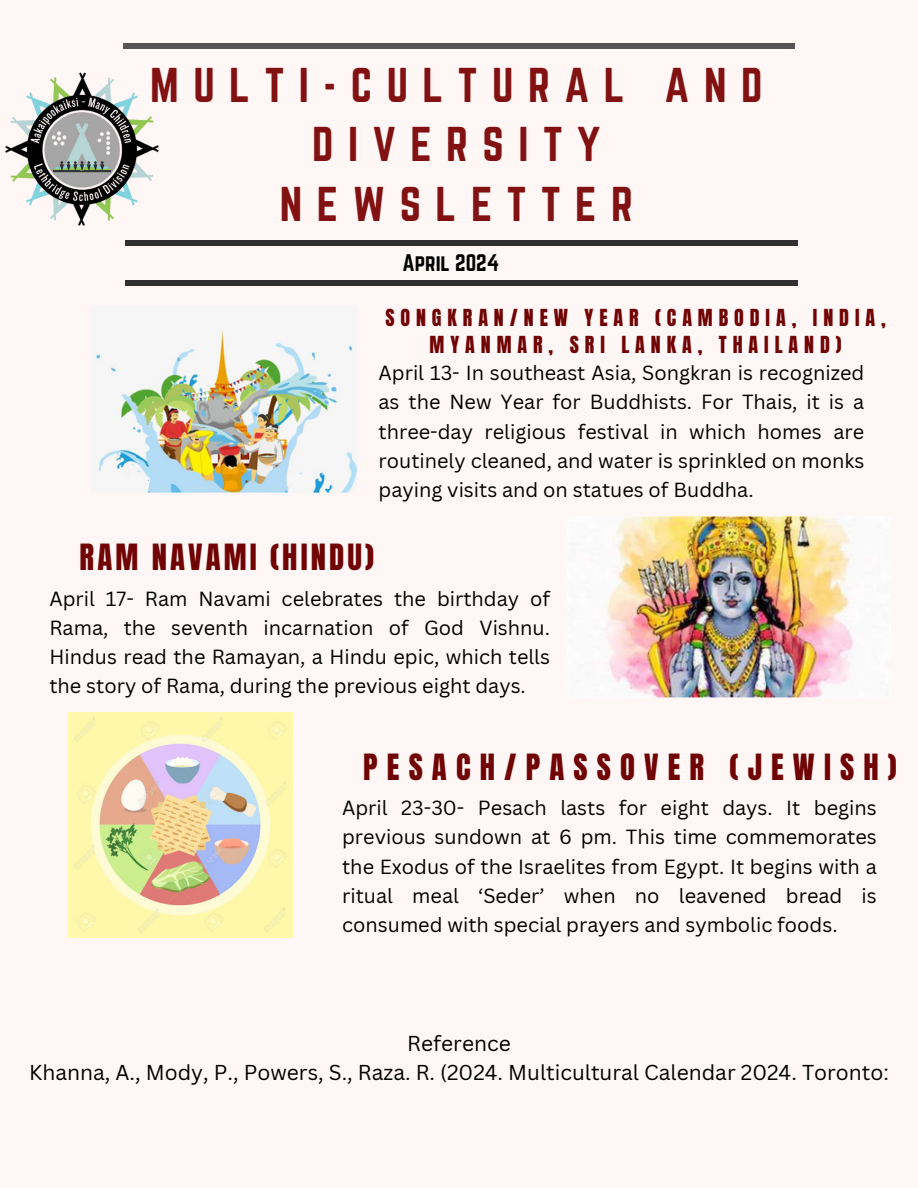
<style>
.page{position:relative;width:918px;height:1188px;background:#fff6f6}
.page>*{position:absolute;margin:0;border:0;box-sizing:border-box;transform-origin:0 0}
.t1{font:42.75px/59.7px "Norwester";letter-spacing:.34em;color:#821212;text-align:center}
.t2{font:30.75px "Anton";letter-spacing:.295em;color:#700303}
.t3{font:30.75px "Anton";letter-spacing:.1em;color:#700303}
.t4{font:21px "Canva Sans";color:#000}
.t5{font:21px "Norwester";color:#000}
.t6{font:19.95px/29.2px "Canva Sans";color:#000;text-align:justify}
.t7{font:19.95px/27px "Anton";letter-spacing:.295em;color:#700303;text-align:center}
</style>
<div class="page">
<div style="left:126px;top:240px;width:672px;height:5px;background:#303030"></div>
<div style="left:123px;top:43px;width:672px;height:5px;background:#545454"></div>
<img style="left:5px;top:72px;width:154px;height:154px">
<div style="left:126px;top:281px;width:672px;height:5px;background:#303030"></div>
<img style="left:92px;top:330px;width:264px;height:163px">
<img style="left:607px;top:517px;width:246px;height:181px">
<img style="left:68px;top:713px;width:224px;height:225px">
<h3 class="t1" style="left:150px;top:55px;width:614px">MULTI-CULTURAL AND<br>DIVERSITY<br>NEWSLETTER</h3>
<h2 class="t5" style="left:402px;top:250px;width:98px">April 2024</h2>
<p class="t7" style="left:385px;top:304px;width:502px">SONGKRAN/NEW YEAR (CAMBODIA, INDIA,<br>MYANMAR, SRI LANKA, THAILAND)</p>
<h2 class="t6" style="left:379px;top:358px;width:487px">April 13- In southeast Asia, Songkran is recognized as the New Year for Buddhists. For Thais, it is a three-day religious festival in which homes are routinely cleaned, and water is sprinkled on monks paying visits and on statues of Buddha.</h2>
<p class="t3" style="left:80px;top:535px;width:296px">RAM NAVAMI (HINDU)</p>
<p class="t6" style="left:49px;top:583px;width:502px">April 17- Ram Navami celebrates the birthday of Rama, the seventh incarnation of God Vishnu.<br>Hindus read the Ramayan, a Hindu epic, which tells the story of Rama, during the previous eight days.</p>
<p class="t2" style="left:363px;top:745px;width:535px">PESACH/PASSOVER (JEWISH)</p>
<p class="t6" style="left:342px;top:793px;width:536px">April 23-30- Pesach lasts for eight days. It begins previous sundown at 6 pm. This time commemorates the Exodus of the Israelites from Egypt. It begins with a ritual meal ‘Seder’ when no leavened bread is consumed with special prayers and symbolic foods.</p>
<p class="t4" style="left:407px;top:1028px;width:105px">Reference</p>
<p class="t4" style="left:29px;top:1058px;width:861px">Khanna, A., Mody, P., Powers, S., Raza. R. (2024. Multicultural Calendar 2024. Toronto:</p>
</div>
